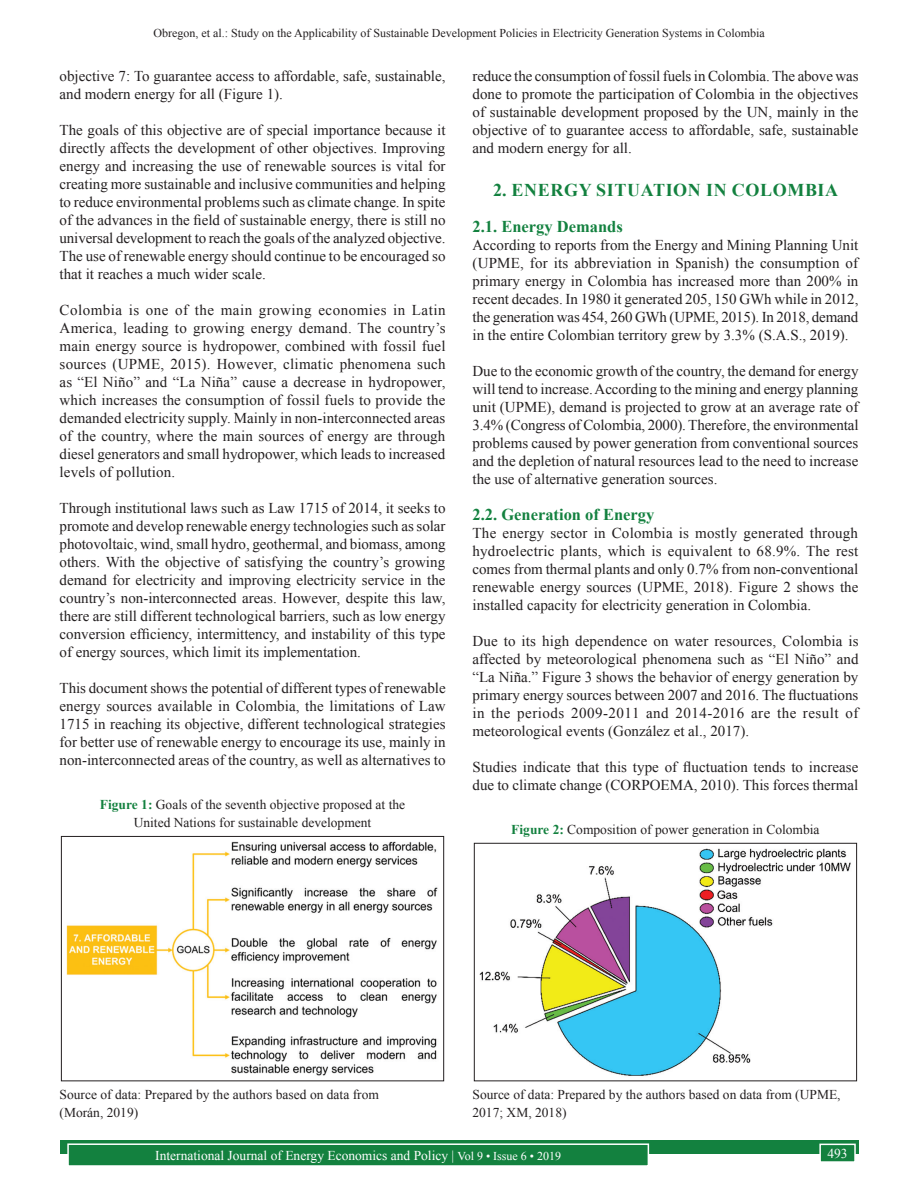
<style>
.page{position:relative;width:918px;height:1188px;background:#fff}
.page>*{position:absolute;margin:0;border:0;box-sizing:border-box;transform-origin:0 0}
.t1{font:700 18px "Times New Roman";letter-spacing:.035em;color:#13813f}
.t2{font:700 16.5px "Times New Roman";color:#13813f}
.TX{font:15px/18px "Times New Roman";color:#231f20;text-align:justify}
.FGC{font:13.5px/18px "Times New Roman";color:#231f20;text-align:center}
.FGC_SRC{font:13.5px/18px "Times New Roman";color:#231f20}
.RF{font:13.5px "Times New Roman";color:#fff}
.Folio{font:13.5px "Times New Roman";color:#fff}
.t3{font:12px "Times New Roman";color:#231f20}
.s1{font-weight:700;color:#13813f}
.s2{font-size:12px}
</style>
<div class="page">
<div style="left:60px;top:1140px;width:798px;height:13px;background:#13813f"></div>
<div style="left:68px;top:1144px;width:580px;height:22px;background:#13813f"></div>
<div style="left:67px;top:1143px;width:582px;height:24px;border:2px solid #fff"></div>
<div style="left:820px;top:1144px;width:35px;height:18px;background:#13813f"></div>
<div style="left:819px;top:1144px;width:37px;height:19px;border:2px solid #fff"></div>
<img style="left:66px;top:841px;width:372px;height:235px">
<div style="left:61px;top:836px;width:383px;height:245px;border:1px solid #231f20"></div>
<img style="left:479px;top:848px;width:372px;height:228px">
<div style="left:474px;top:843px;width:383px;height:238px;border:1px solid #231f20"></div>
<p class="t3" style="left:153px;top:25px;width:613px">Obregon, et al.: Study on the Applicability of Sustainable Development Policies in Electricity Generation Systems in Colombia</p>
<p class="TX" style="left:60px;top:66px;width:387px">objective 7: To guarantee access to affordable, safe, sustainable, and modern energy for all (Figure 1).</p>
<p class="TX" style="left:60px;top:120px;width:388px">The goals of this objective are of special importance because it directly affects the development of other objectives. Improving energy and increasing the use of renewable sources is vital for creating more sustainable and inclusive communities and helping to reduce environmental problems such as climate change. In spite of the advances in the field of sustainable energy, there is still no universal development to reach the goals of the analyzed objective.<br>The use of renewable energy should continue to be encouraged so that it reaches a much wider scale.</p>
<p class="TX" style="left:60px;top:300px;width:388px">Colombia is one of the main growing economies in Latin America, leading to growing energy demand. The country’s main energy source is hydropower, combined with fossil fuel sources (UPME, 2015). However, climatic phenomena such as “El Niño” and “La Niña” cause a decrease in hydropower, which increases the consumption of fossil fuels to provide the demanded electricity supply. Mainly in non-interconnected areas of the country, where the main sources of energy are through diesel generators and small hydropower, which leads to increased levels of pollution.</p>
<p class="TX" style="left:60px;top:498px;width:388px">Through institutional laws such as Law 1715 of 2014, it seeks to promote and develop renewable energy technologies such as solar photovoltaic, wind, small hydro, geothermal, and biomass, among others. With the objective of satisfying the country’s growing demand for electricity and improving electricity service in the country’s non-interconnected areas. However, despite this law, there are still different technological barriers, such as low energy conversion efficiency, intermittency, and instability of this type of energy sources, which limit its implementation.</p>
<p class="TX" style="left:60px;top:678px;width:388px">This document shows the potential of different types of renewable energy sources available in Colombia, the limitations of Law 1715 in reaching its objective, different technological strategies for better use of renewable energy to encourage its use, mainly in non-interconnected areas of the country, as well as alternatives to</p>
<p class="FGC" style="left:100px;top:795px;width:307px"><span class="s1">Figure 1:</span> Goals of the seventh objective proposed at the<br>United Nations for sustainable development</p>
<p class="TX" style="left:472px;top:66px;width:388px">reduce the consumption of fossil fuels in Colombia. The above was done to promote the participation of Colombia in the objectives of sustainable development proposed by the UN, mainly in the objective of to guarantee access to affordable, safe, sustainable and modern energy for all.</p>
<h1 class="t1" style="left:493px;top:177px;width:347px">2. ENERGY SITUATION IN COLOMBIA</h1>
<h2 class="t2" style="left:472px;top:214px;width:152px">2.1. Energy Demands</h2>
<p class="TX" style="left:472px;top:235px;width:388px">According to reports from the Energy and Mining Planning Unit (UPME, for its abbreviation in Spanish) the consumption of primary energy in Colombia has increased more than 200% in recent decades. In 1980 it generated 205, 150 GWh while in 2012, the generation was 454, 260 GWh (UPME, 2015). In 2018, demand in the entire Colombian territory grew by 3.3% (S.A.S., 2019).</p>
<p class="TX" style="left:472px;top:361px;width:388px">Due to the economic growth of the country, the demand for energy will tend to increase. According to the mining and energy planning unit (UPME), demand is projected to grow at an average rate of 3.4% (Congress of Colombia, 2000). Therefore, the environmental problems caused by power generation from conventional sources and the depletion of natural resources lead to the need to increase the use of alternative generation sources.</p>
<h2 class="t2" style="left:472px;top:502px;width:183px">2.2. Generation of Energy</h2>
<p class="TX" style="left:472px;top:523px;width:387px">The energy sector in Colombia is mostly generated through hydroelectric plants, which is equivalent to 68.9%. The rest comes from thermal plants and only 0.7% from non-conventional renewable energy sources (UPME, 2018). Figure 2 shows the installed capacity for electricity generation in Colombia.</p>
<p class="TX" style="left:472px;top:631px;width:388px">Due to its high dependence on water resources, Colombia is affected by meteorological phenomena such as “El Niño” and “La Niña.” Figure 3 shows the behavior of energy generation by primary energy sources between 2007 and 2016. The fluctuations in the periods 2009-2011 and 2014-2016 are the result of meteorological events (González et al., 2017).</p>
<p class="TX" style="left:472px;top:757px;width:388px">Studies indicate that this type of fluctuation tends to increase due to climate change (CORPOEMA, 2010). This forces thermal</p>
<p class="FGC" style="left:511px;top:820px;width:310px"><span class="s1">Figure 2:</span> Composition of power generation in Colombia</p>
<p class="FGC_SRC" style="left:60px;top:1085px;width:321px">Source of data: Prepared by the authors based on data from (Morán, 2019)</p>
<p class="FGC_SRC" style="left:472px;top:1085px;width:370px">Source of data: Prepared by the authors based on data from (UPME,<br>2017; XM, 2018)</p>
<p class="RF" style="left:155px;top:1146px;width:407px">International Journal of Energy Economics and Policy | <span class="s2">Vol 9 • Issue 6 • 2019</span></p>
<p class="Folio" style="left:827px;top:1144px;width:22px">493</p>
</div>
